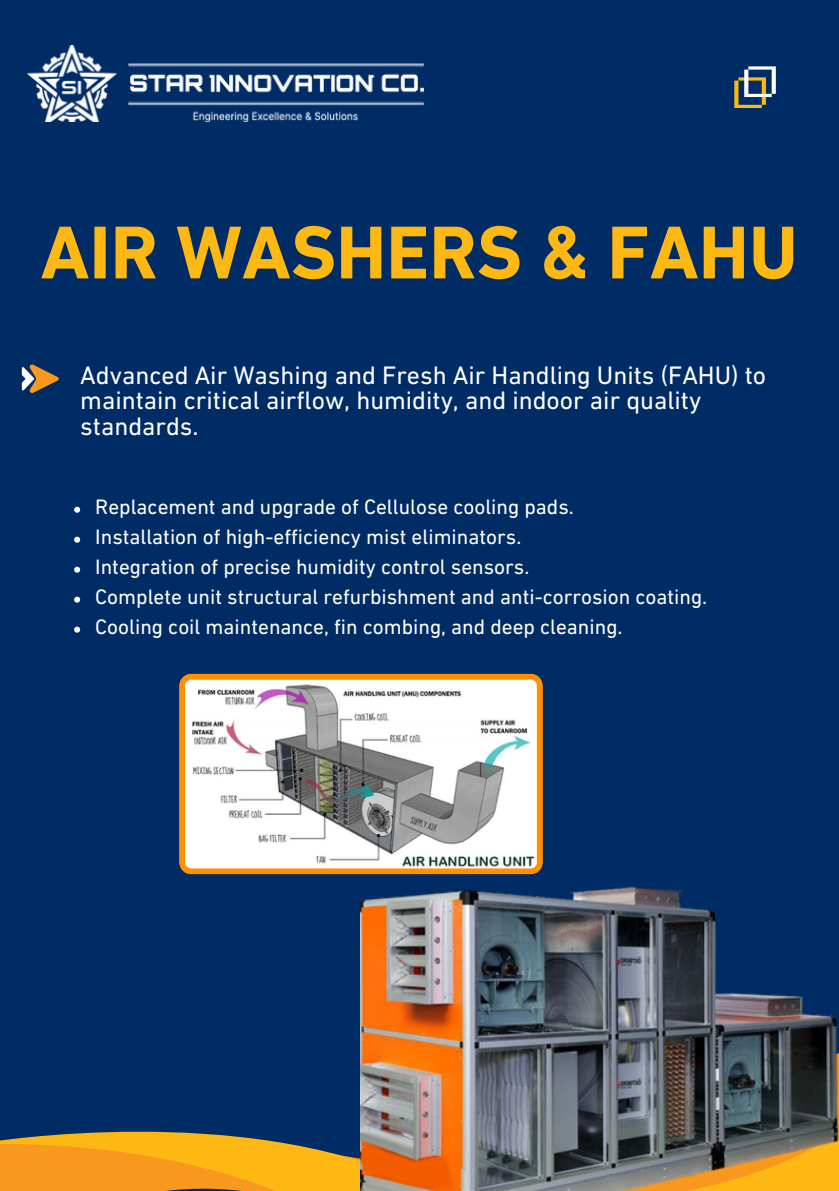
<style>
.page{position:relative;width:839px;height:1191px;background:#fff}
.page>*{position:absolute;margin:0;border:0;box-sizing:border-box;transform-origin:0 0}
.t1{font:700 76px "DIN Next LT Pro";color:#fdb813}
.t2{font:25.8px/25.4px "DIN Next LT Pro";color:#fff}
.t3{font:21.2px/30px "DIN Next LT Pro";color:#fff}
</style>
<div class="page">
<div style="left:0;top:0;width:838px;height:1190px;background:#002c66"></div>
<svg style="left:0;top:983px;width:361px;height:208px"></svg>
<svg style="left:734px;top:66px;width:41px;height:42px"></svg>
<svg style="left:22px;top:364px;width:37px;height:30px"></svg>
<img style="left:361px;top:874px;width:477px;height:317px">
<svg style="left:179px;top:674px;width:364px;height:200px;background:#d6cdc1"></svg>
<svg style="left:74px;top:507px;width:6px;height:6px"></svg>
<svg style="left:74px;top:537px;width:6px;height:6px"></svg>
<svg style="left:74px;top:567px;width:6px;height:6px"></svg>
<svg style="left:74px;top:597px;width:6px;height:6px"></svg>
<svg style="left:74px;top:627px;width:6px;height:6px"></svg>
<img style="left:28px;top:46px;width:395px;height:76px">
<h1 class="t1" style="left:40px;top:221px;width:758px">AIR WASHERS &amp; FAHU</h1>
<p class="t2" style="left:80px;top:365px;width:687px">Advanced Air Washing and Fresh Air Handling Units (FAHU) to maintain critical airflow, humidity, and indoor air quality standards.</p>
<p class="t3" style="left:95px;top:494px;width:613px">Replacement and upgrade of Cellulose cooling pads.<br>Installation of high-efficiency mist eliminators.<br>Integration of precise humidity control sensors.<br>Complete unit structural refurbishment and anti-corrosion coating.<br>Cooling coil maintenance, fin combing, and deep cleaning.</p>
</div>
